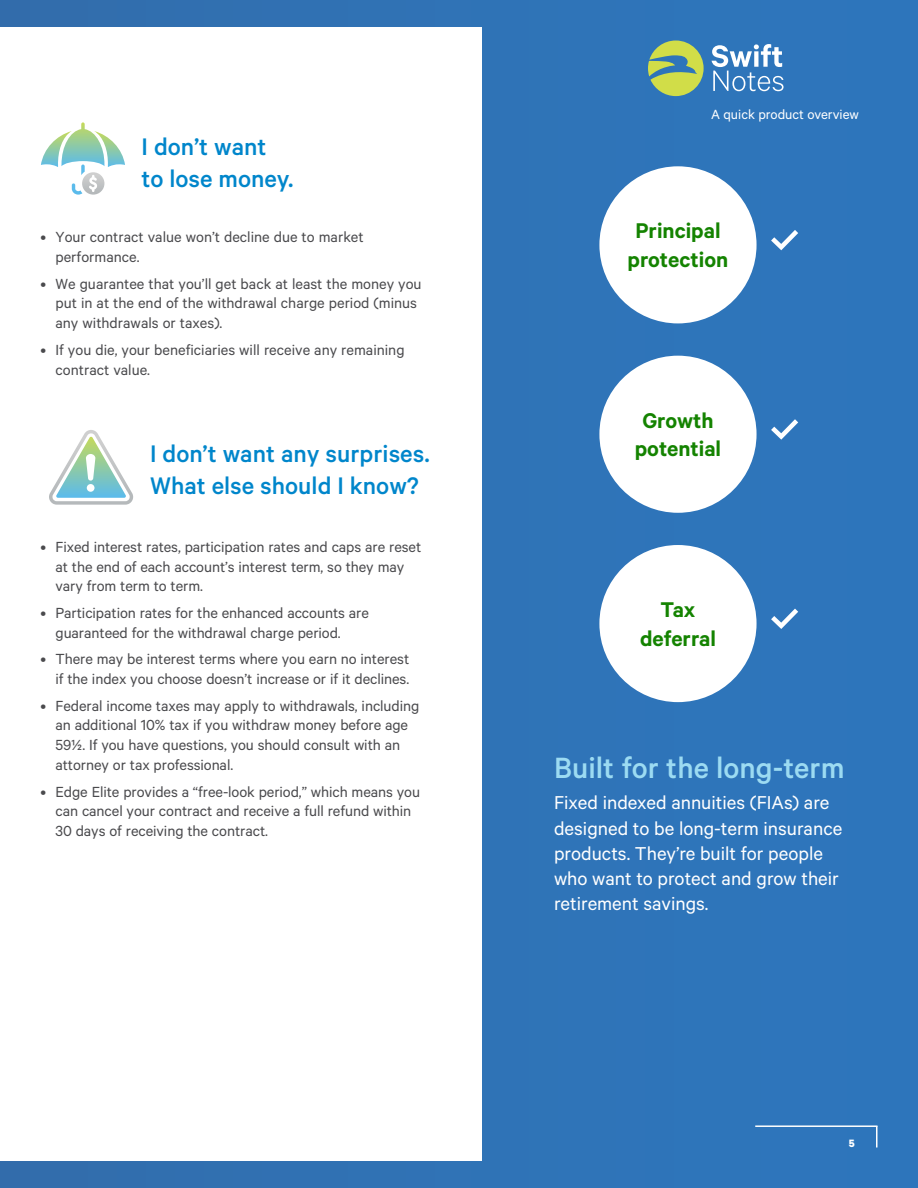
<style>
.page{position:relative;width:918px;height:1188px;background:#2e75ba}
.page>*{position:absolute;margin:0;border:0;box-sizing:border-box;transform-origin:0 0}
.t1{font:500 33px "Calibre";color:#9cdbf2}
.t2{font:500 27px/32.4px "Calibre";color:#0086cb}
.t3{font:600 24px/28.8px "Calibre";color:#148300;text-align:center}
.t4{font:21px/25.2px "Calibre";color:#fff}
.Disclosures{font:16.5px/19.8px "Calibre";letter-spacing:-.005em;color:#4a4a4d}
.t5{font:15px "Calibre";color:#fff}
.Disclosures-2{font:700 12px "Calibre";color:#fff}
</style>
<div class="page">
<div style="left:0;top:27px;width:482px;height:1134px;background:#fff"></div>
<svg style="left:648px;top:40px;width:56px;height:56px"></svg>
<svg style="left:712px;top:44px;width:72px;height:47px"></svg>
<div style="left:599px;top:356px;width:158px;height:157px;background:#fff;border-radius:50%"></div>
<svg style="left:771px;top:419px;width:27px;height:21px"></svg>
<div style="left:599px;top:166px;width:158px;height:157px;background:#fff;border-radius:50%"></div>
<div style="left:599px;top:545px;width:158px;height:157px;background:#fff;border-radius:50%"></div>
<svg style="left:771px;top:609px;width:27px;height:20px"></svg>
<hr style="left:755px;top:1125px;width:123px;height:2px;background:#fff">
<hr style="left:876px;top:1126px;width:2px;height:22px;background:#fff">
<svg style="left:771px;top:230px;width:27px;height:20px"></svg>
<svg style="left:49px;top:430px;width:84px;height:75px"></svg>
<svg style="left:41px;top:122px;width:84px;height:73px"></svg>
<p class="t2" style="left:142px;top:130px;width:153px">I don’t want to lose money.</p>
<p class="Disclosures" style="left:56px;top:227px;width:310px;text-indent:-15px">• Your contract value won’t decline due to market performance.</p>
<p class="Disclosures" style="left:56px;top:273px;width:368px;text-indent:-15px">• We guarantee that you’ll get back at least the money you put in at the end of the withdrawal charge period (minus any withdrawals or taxes).</p>
<p class="Disclosures" style="left:56px;top:339px;width:351px;text-indent:-15px">• If you die, your beneficiaries will receive any remaining contract value.</p>
<p class="t2" style="left:150px;top:436px;width:281px">I don’t want any surprises.<br>What else should I know?</p>
<p class="Disclosures" style="left:56px;top:536px;width:367px;text-indent:-15px">• Fixed interest rates, participation rates and caps are reset at the end of each account’s interest term, so they may vary from term to term.</p>
<p class="Disclosures" style="left:56px;top:602px;width:315px;text-indent:-15px">• Participation rates for the enhanced accounts are guaranteed for the withdrawal charge period.</p>
<p class="Disclosures" style="left:40px;top:649px;width:370px;text-align:right">• There may be interest terms where you earn no interest if the index you choose doesn’t increase or if it declines.</p>
<p class="Disclosures" style="left:56px;top:695px;width:365px;text-indent:-15px">• Federal income taxes may apply to withdrawals, including an additional 10% tax if you withdraw money before age 59½. If you have questions, you should consult with an attorney or tax professional.</p>
<p class="Disclosures" style="left:56px;top:781px;width:366px;text-indent:-15px">• Edge Elite provides a “free-look period,” which means you can cancel your contract and receive a full refund within<br>30 days of receiving the contract.</p>
<p class="t5" style="left:711px;top:105px;width:149px">A quick product overview</p>
<p class="t3" style="left:628px;top:216px;width:102px">Principal protection</p>
<p class="t3" style="left:642px;top:405px;width:73px">Growth</p>
<p class="t3" style="left:635px;top:434px;width:88px">potential</p>
<p class="t3" style="left:640px;top:594px;width:77px">Tax deferral</p>
<p class="t1" style="left:554px;top:748px;width:292px">Built for the long-term</p>
<p class="t4" style="left:554px;top:790px;width:290px">Fixed indexed annuities (FIAs) are designed to be long-term insurance products. They’re built for people who want to protect and grow their retirement savings.</p>
<p class="Disclosures-2" style="left:849px;top:1136px;width:7px">5</p>
</div>
